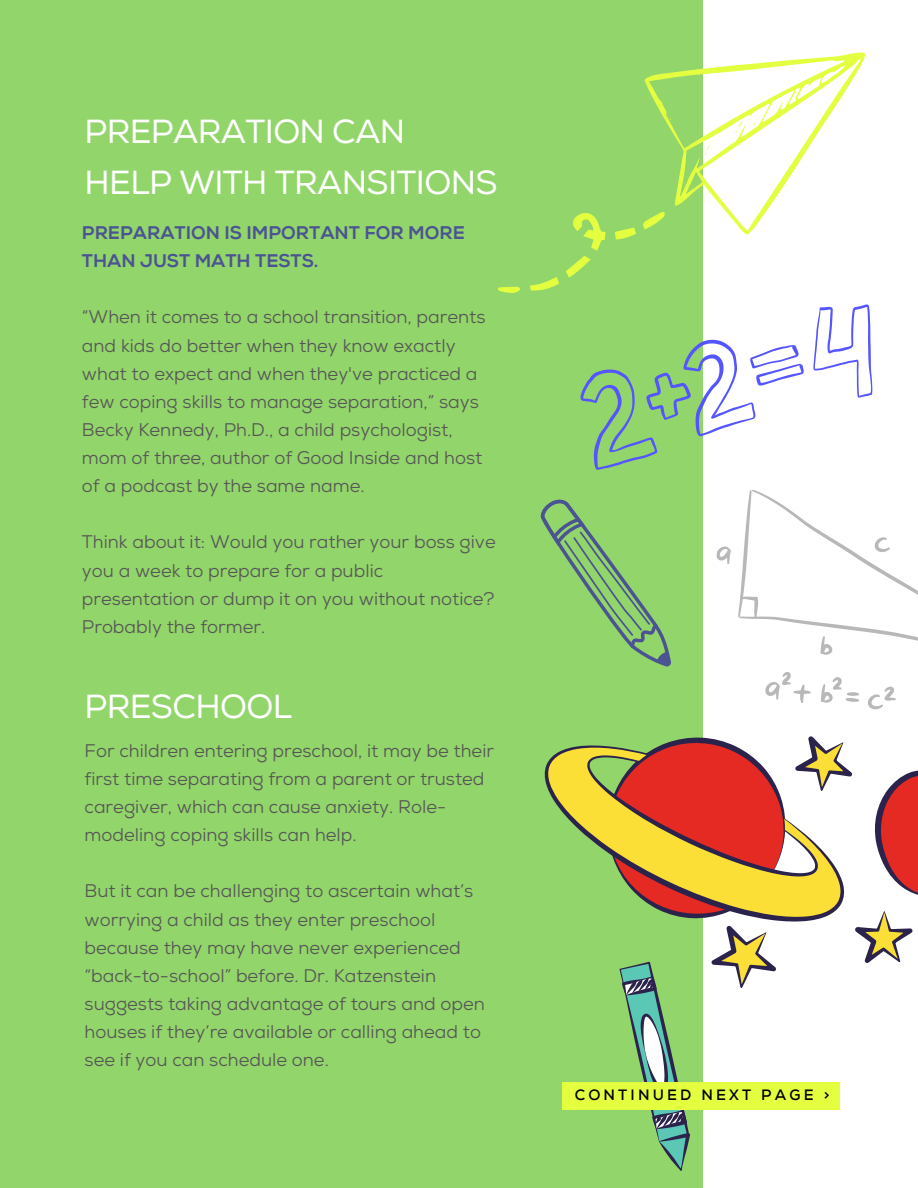
<style>
.page{position:relative;width:918px;height:1188px;background:#fff}
.page>*{position:absolute;margin:0;border:0;box-sizing:border-box;transform-origin:0 0}
.t1{font:33.3px/50.7px "Nexa";letter-spacing:-.02em;color:#fff}
.t2{font:18.3px/28.2px "Nexa";color:#565656}
.t3{font:800 18.3px/28.2px "Nexa";color:#4b5393}
.t4{font:700 15px "Nexa";letter-spacing:.21em;color:#000}
</style>
<div class="page">
<div style="left:0;top:0;width:702px;height:1188px;background:#92d56a"></div>
<svg style="left:566px;top:213px;width:40px;height:65px"></svg>
<svg style="left:530px;top:277px;width:29px;height:14px"></svg>
<svg style="left:615px;top:228px;width:21px;height:12px"></svg>
<svg style="left:498px;top:287px;width:22px;height:6px"></svg>
<svg style="left:643px;top:53px;width:223px;height:182px"></svg>
<svg style="left:580px;top:294px;width:293px;height:178px"></svg>
<svg style="left:702px;top:486px;width:216px;height:238px"></svg>
<svg style="left:541px;top:499px;width:130px;height:167px"></svg>
<svg style="left:544px;top:745px;width:52px;height:99px;fill:#fbdf37"></svg>
<svg style="left:596px;top:728px;width:322px;height:443px"></svg>
<div style="left:562px;top:1082px;width:278px;height:28px;background:#e4ff40"></div>
<p class="t1" style="left:85px;top:107px;width:414px">PREPARATION CAN<br>HELP WITH TRANSITIONS</p>
<p class="t3" style="left:82px;top:221px;width:384px">PREPARATION IS IMPORTANT FOR MORE<br>THAN JUST MATH TESTS.</p>
<p class="t2" style="left:82px;top:306px;width:405px">“When it comes to a school transition, parents and kids do better when they know exactly what to expect and when they've practiced a few coping skills to manage separation,” says Becky Kennedy, Ph.D., a child psychologist, mom of three, author of Good Inside and host of a podcast by the same name.</p>
<p class="t2" style="left:82px;top:531px;width:415px">Think about it: Would you rather your boss give you a week to prepare for a public presentation or dump it on you without notice?<br>Probably the former.</p>
<p class="t1" style="left:85px;top:682px;width:209px">PRESCHOOL</p>
<p class="t2" style="left:85px;top:739px;width:411px">For children entering preschool, it may be their first time separating from a parent or trusted caregiver, which can cause anxiety. Role&shy;modeling coping skills can help.</p>
<p class="t2" style="left:85px;top:880px;width:402px">But it can be challenging to ascertain what’s worrying a child as they enter preschool because they may have never experienced “back-to-school” before. Dr. Katzenstein suggests taking advantage of tours and open houses if they’re available or calling ahead to see if you can schedule one.</p>
<p class="t4" style="left:575px;top:1086px;width:256px">CONTINUED NEXT PAGE &gt;</p>
</div>
